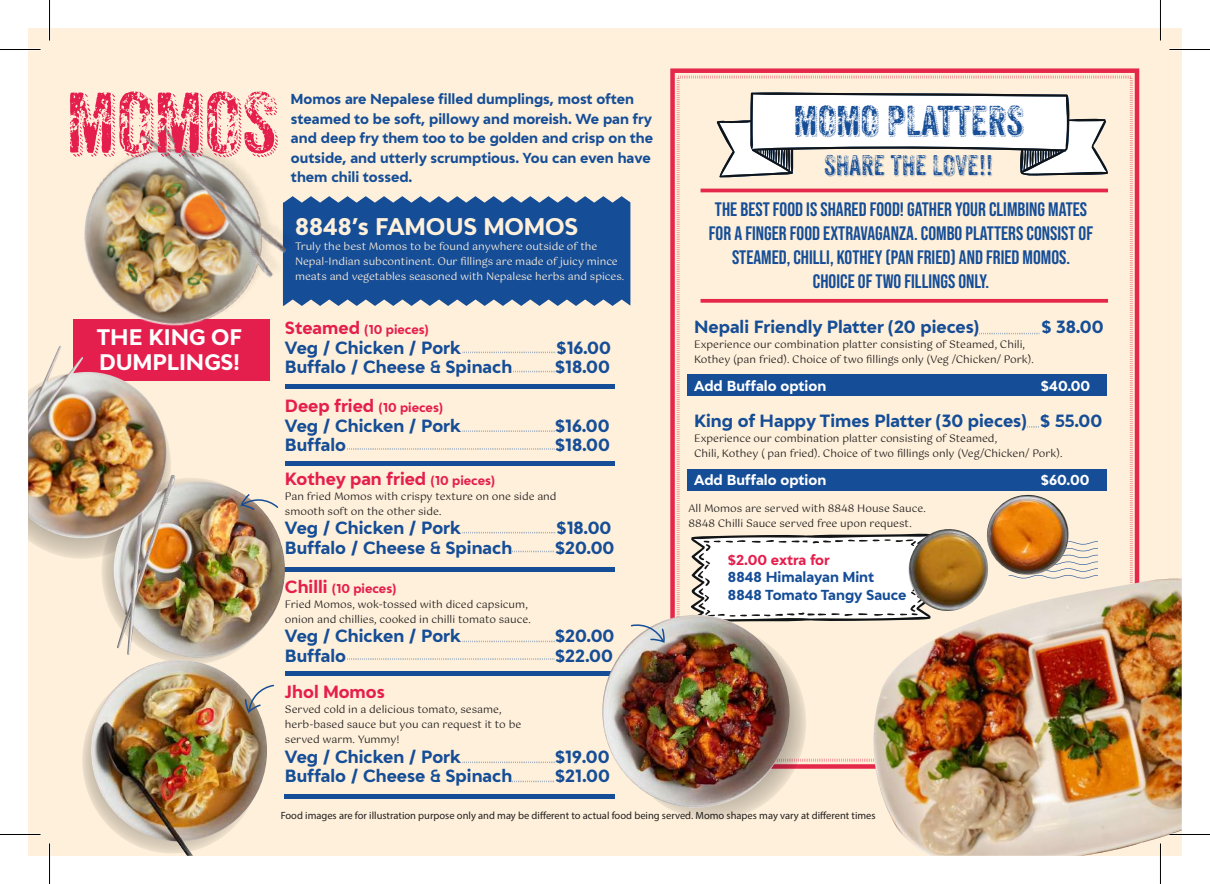
<style>
.page{position:relative;width:1210px;height:884px;background:#fff}
.page>*{position:absolute;margin:0;border:0;box-sizing:border-box;transform-origin:0 0}
.t1{font:83.4px "Anodyne Combined";color:#e51f4d}
.t2{font:40.5px "Anodyne Combined";color:#154d97}
.t3{font:27.45px "Anodyne Combined";color:#154d97}
.t4{font:22.5px "Adlinnaka Bold Demo";color:#fef0da}
.t5{font:21px/25.5px "Adlinnaka Bold Demo";color:#fff}
.t6{font:19.5px/24px "Bebas Neue";color:#154d97;text-align:center}
.t7{font:16.5px "Adlinnaka Bold Demo";color:#154d97}
.t8{font:16.5px "Adlinnaka Bold Demo";color:#e51f4d}
.t9{font:13.5px/19.5px "Adlinnaka Bold Demo";color:#154d97}
.t10{font:13.5px "Adlinnaka Bold Demo";color:#fff}
.t11{font:13.5px "Adlinnaka Bold Demo";color:#e51f4d}
.t12{font:12px "Adlinnaka Bold Demo";color:#e51f4d}
.t13{font:10.5px/15px "Gotu";color:#231f20}
.t14{font:10.5px/15px "Gotu";color:#fef0da}
.t15{font:10.5px "Myriad Pro";color:#231f20}
.s1{font-size:16.5px}
.s2{font-size:12px}
</style>
<div class="page">
<div style="left:28px;top:28px;width:1153px;height:828px;background:#fef0da"></div>
<svg style="left:330px;top:196px;width:300px;height:110px"></svg>
<svg style="left:45px;top:550px;width:58px;height:9px"></svg>
<svg style="left:101px;top:478px;width:179px;height:186px"></svg>
<svg style="left:82px;top:667px;width:179px;height:186px"></svg>
<hr style="left:285px;top:672px;width:460px;height:4px;background:#154d97">
<hr style="left:285px;top:461px;width:329px;height:4px;background:#154d97">
<hr style="left:285px;top:385px;width:329px;height:4px;background:#154d97">
<hr style="left:202px;top:567px;width:412px;height:4px;background:#154d97">
<hr style="left:285px;top:794px;width:329px;height:4px;background:#154d97">
<svg style="left:462px;top:352px;width:93px;height:1px"></svg>
<svg style="left:513px;top:371px;width:42px;height:1px"></svg>
<svg style="left:462px;top:430px;width:93px;height:2px"></svg>
<svg style="left:512px;top:551px;width:42px;height:1px"></svg>
<svg style="left:462px;top:762px;width:93px;height:1px"></svg>
<svg style="left:512px;top:781px;width:42px;height:1px"></svg>
<svg style="left:462px;top:532px;width:93px;height:1px"></svg>
<svg style="left:462px;top:641px;width:93px;height:1px"></svg>
<svg style="left:347px;top:658px;width:208px;height:2px"></svg>
<svg style="left:347px;top:448px;width:208px;height:2px"></svg>
<img style="left:60px;top:127px;width:270px;height:258px">
<div style="left:686px;top:374px;width:420px;height:22px;background:#154d97"></div>
<div style="left:686px;top:470px;width:420px;height:21px;background:#154d97"></div>
<svg style="left:691px;top:534px;width:213px;height:88px"></svg>
<svg style="left:716px;top:92px;width:391px;height:85px"></svg>
<hr style="left:700px;top:189px;width:407px;height:3px;background:#e5284a">
<svg style="left:700px;top:299px;width:407px;height:4px;fill:#e5284a"></svg>
<div style="left:670px;top:68px;width:468px;height:701px;border:4px solid #e5284a"></div>
<svg style="left:1008px;top:541px;width:89px;height:37px"></svg>
<svg style="left:979px;top:333px;width:60px;height:1px"></svg>
<svg style="left:1027px;top:426px;width:12px;height:2px"></svg>
<img style="left:904px;top:529px;width:84px;height:50px">
<img style="left:986px;top:495px;width:82px;height:80px">
<img style="left:113px;top:478px;width:172px;height:180px">
<img style="left:28px;top:346px;width:150px;height:204px">
<img style="left:91px;top:660px;width:176px;height:181px">
<svg style="left:244px;top:684px;width:31px;height:31px"></svg>
<svg style="left:238px;top:493px;width:41px;height:18px"></svg>
<img style="left:855px;top:579px;width:326px;height:277px">
<svg style="left:618px;top:625px;width:188px;height:195px"></svg>
<img style="left:602px;top:615px;width:187px;height:193px">
<svg style="left:629px;top:624px;width:37px;height:20px"></svg>
<hr style="left:0;top:833px;width:40px;height:2px;background:#fff">
<hr style="left:1169px;top:833px;width:40px;height:2px;background:#fff">
<hr style="left:1159px;top:0;width:2px;height:40px;background:#fff">
<hr style="left:1159px;top:843px;width:2px;height:41px;background:#fff">
<hr style="left:0;top:49px;width:40px;height:1px;background:#000">
<hr style="left:1169px;top:49px;width:40px;height:1px;background:#000">
<hr style="left:0;top:834px;width:40px;height:1px;background:#000">
<hr style="left:1169px;top:834px;width:40px;height:1px;background:#000">
<hr style="left:49px;top:0;width:1px;height:40px;background:#000">
<hr style="left:49px;top:843px;width:1px;height:41px;background:#000">
<hr style="left:1159px;top:0;width:1px;height:40px;background:#000">
<hr style="left:1159px;top:843px;width:1px;height:41px;background:#000">
<h1 class="t1" style="left:65px;top:72px;width:213px">MOMOS</h1>
<p class="t9" style="left:291px;top:91px;width:363px">Momos are Nepalese filled dumplings, most often steamed to be soft, pillowy and moreish. We pan fry and deep fry them too to be golden and crisp on the outside, and utterly scrumptious. You can even have them chili tossed.</p>
<h3 class="t4" style="left:295px;top:218px;width:285px">8848’s FAMOUS MOMOS</h3>
<p class="t14" style="left:295px;top:239px;width:330px">Truly the best Momos to be found anywhere outside of the<br>Nepal-Indian subcontinent. Our fillings are made of juicy mince meats and vegetables seasoned with Nepalese herbs and spices.</p>
<h3 class="t5" style="left:97px;top:326px;width:147px">THE KING OF<br>DUMPLINGS!</h3>
<p class="t12" style="left:285px;top:325px;width:145px"><span class="s1">Steamed</span> (10 pieces)</p>
<h3 class="t7" style="left:285px;top:341px;width:177px">Veg / Chicken / Pork</h3>
<h3 class="t7" style="left:556px;top:341px;width:56px">$16.00</h3>
<h3 class="t7" style="left:285px;top:361px;width:229px">Buffalo / Cheese &amp; Spinach</h3>
<h3 class="t7" style="left:555px;top:361px;width:56px">$18.00</h3>
<p class="t12" style="left:285px;top:403px;width:159px"><span class="s1">Deep fried</span> (10 pieces)</p>
<h3 class="t7" style="left:285px;top:419px;width:177px">Veg / Chicken / Pork</h3>
<h3 class="t7" style="left:555px;top:419px;width:56px">$16.00</h3>
<h3 class="t7" style="left:285px;top:439px;width:63px">Buffalo</h3>
<h3 class="t7" style="left:555px;top:439px;width:56px">$18.00</h3>
<h3 class="t8" style="left:285px;top:472px;width:211px">Kothey pan fried <span class="s2">(10 pieces)</span></h3>
<p class="t13" style="left:285px;top:488px;width:273px">Pan fried Momos with crispy texture on one side and smooth soft on the other side.</p>
<h3 class="t7" style="left:285px;top:521px;width:177px">Veg / Chicken / Pork</h3>
<h3 class="t7" style="left:556px;top:521px;width:56px">$18.00</h3>
<h3 class="t7" style="left:285px;top:541px;width:229px">Buffalo / Cheese &amp; Spinach</h3>
<h3 class="t7" style="left:555px;top:541px;width:61px">$20.00</h3>
<p class="t12" style="left:285px;top:583px;width:112px"><span class="s1">Chilli</span> (10 pieces)</p>
<p class="t13" style="left:285px;top:596px;width:247px">Fried Momos, wok-tossed with diced capsicum, onion and chillies, cooked in chilli tomato sauce.</p>
<h3 class="t7" style="left:285px;top:629px;width:177px">Veg / Chicken / Pork</h3>
<h3 class="t7" style="left:555px;top:629px;width:61px">$20.00</h3>
<h3 class="t7" style="left:285px;top:649px;width:63px">Buffalo</h3>
<h3 class="t7" style="left:555px;top:649px;width:59px">$22.00</h3>
<h3 class="t8" style="left:285px;top:686px;width:101px">Jhol Momos</h3>
<p class="t13" style="left:285px;top:702px;width:238px">Served cold in a delicious tomato, sesame, herb-based sauce but you can request it to be served warm. Yummy!</p>
<h3 class="t7" style="left:285px;top:750px;width:177px">Veg / Chicken / Pork</h3>
<h3 class="t7" style="left:555px;top:750px;width:56px">$19.00</h3>
<h3 class="t7" style="left:285px;top:770px;width:229px">Buffalo / Cheese &amp; Spinach</h3>
<h3 class="t7" style="left:555px;top:770px;width:56px">$21.00</h3>
<h2 class="t2" style="left:793px;top:96px;width:231px">MOMO PLATTERS</h2>
<h3 class="t3" style="left:823px;top:148px;width:171px">SHARE THE LOVE!!</h3>
<h3 class="t6" style="left:708px;top:197px;width:385px">THE BEST FOOD IS SHARED FOOD! GATHER YOUR CLIMBING MATES FOR A FINGER FOOD EXTRAVAGANZA. COMBO PLATTERS CONSIST OF STEAMED, CHILLI, KOTHEY (PAN FRIED) AND FRIED MOMOS.<br>CHOICE OF TWO FILLINGS ONLY.</h3>
<h3 class="t7" style="left:694px;top:320px;width:286px">Nepali Friendly Platter (20 pieces)</h3>
<h3 class="t7" style="left:1041px;top:320px;width:64px">$ 38.00</h3>
<p class="t13" style="left:694px;top:337px;width:341px">Experience our combination platter consisting of Steamed, Chili,<br>Kothey (pan fried). Choice of two fillings only (Veg /Chicken/ Pork).</p>
<p class="t10" style="left:694px;top:381px;width:134px">Add Buffalo option</p>
<p class="t10" style="left:1040px;top:381px;width:51px">$40.00</p>
<h3 class="t7" style="left:694px;top:414px;width:410px">King of Happy Times Platter (30 pieces) $ 55.00</h3>
<p class="t13" style="left:694px;top:431px;width:370px">Experience our combination platter consisting of Steamed,<br>Chili, Kothey ( pan fried). Choice of two fillings only (Veg/Chicken/ Pork).</p>
<p class="t10" style="left:694px;top:475px;width:134px">Add Buffalo option</p>
<p class="t10" style="left:1040px;top:475px;width:50px">$60.00</p>
<p class="t13" style="left:688px;top:501px;width:239px">All Momos are served with 8848 House Sauce.<br>8848 Chilli Sauce served free upon request.</p>
<p class="t11" style="left:727px;top:554px;width:103px">$2.00 extra for</p>
<p class="t9" style="left:727px;top:570px;width:180px;line-height:17.5px">8848 Himalayan Mint<br>8848 Tomato Tangy Sauce</p>
<p class="t15" style="left:281px;top:809px;width:596px">Food images are for illustration purpose only and may be different to actual food being served. Momo shapes may vary at different times</p>
</div>
